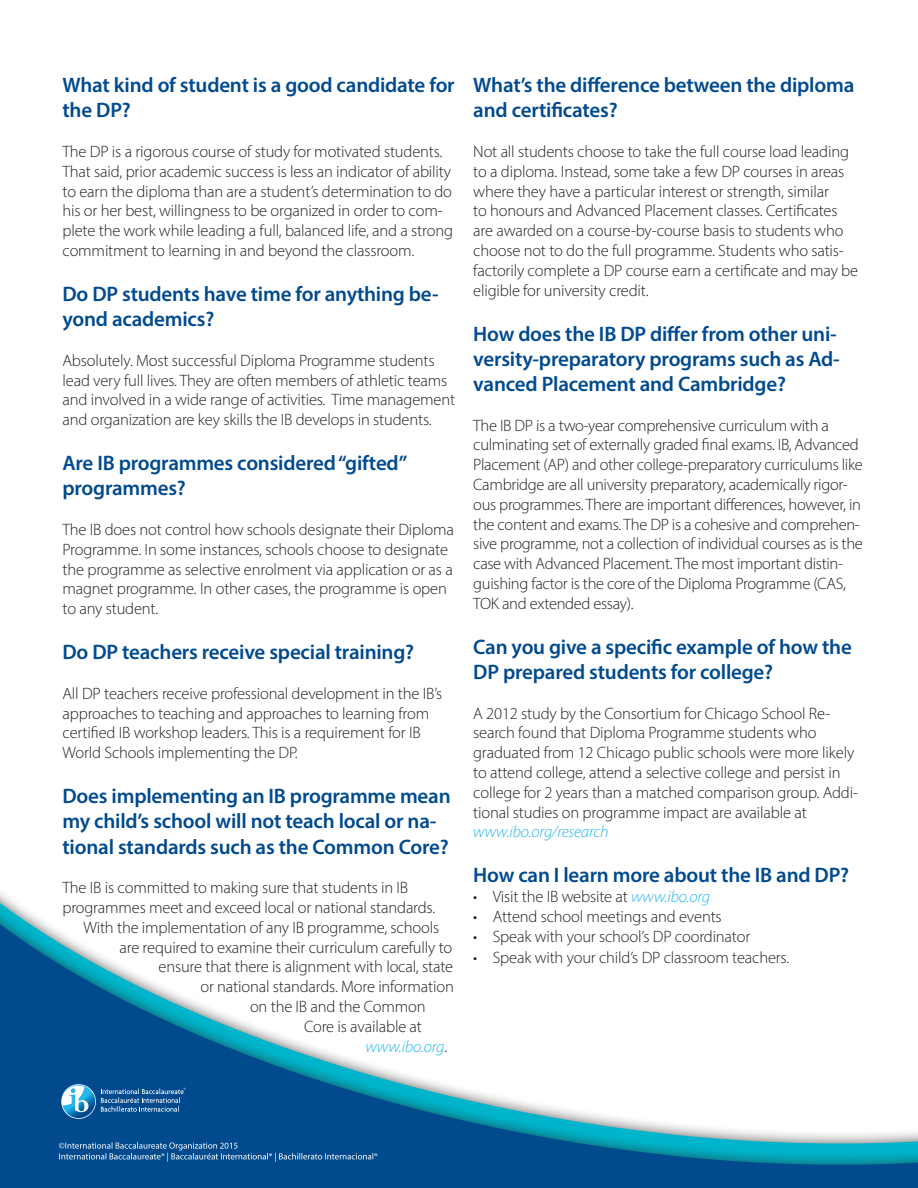
<style>
.page{position:relative;width:918px;height:1188px;background:#fff}
.page>*{position:absolute;margin:0;border:0;box-sizing:border-box;transform-origin:0 0}
.t1{font:600 21px/25.2px "Myriad Pro";letter-spacing:-.01em;color:#004a8d}
.t2{font:300 16.5px/19.8px "Myriad Pro";letter-spacing:-.01em;color:#231f20}
.t3{font:italic 300 16.5px "Myriad Pro";letter-spacing:-.01em;color:#26b6ea}
.s1{font-style:normal;color:#231f20}
.s2{font-style:italic;color:#26b6ea}
</style>
<div class="page">
<svg style="left:0;top:892px;width:918px;height:296px"></svg>
<svg style="left:59px;top:1142px;width:318px;height:20px;background:#22629c"></svg>
<svg style="left:61px;top:1084px;width:35px;height:35px"></svg>
<svg style="left:63px;top:1085px;width:32px;height:33px"></svg>
<svg style="left:101px;top:1088px;width:85px;height:24px;background:#316da2"></svg>
<p class="t1" style="left:63px;top:72px;width:394px">What kind of student is a good candidate for the DP?</p>
<p class="t2" style="left:63px;top:142px;width:392px">The DP is a rigorous course of study for motivated students.<br>That said, prior academic success is less an indicator of ability to earn the diploma than are a student’s determination to do his or her best, willingness to be organized in order to com&shy;plete the work while leading a full, balanced life, and a strong commitment to learning in and beyond the classroom.</p>
<p class="t1" style="left:63px;top:281px;width:378px">Do DP students have time for anything be&shy;yond academics?</p>
<p class="t2" style="left:63px;top:350px;width:394px">Absolutely. Most successful Diploma Programme students lead very full lives. They are often members of athletic teams and involved in a wide range of activities. Time management and organization are key skills the IB develops in students.</p>
<p class="t1" style="left:63px;top:450px;width:346px">Are IB programmes considered “gifted” programmes?</p>
<p class="t2" style="left:63px;top:520px;width:393px">The IB does not control how schools designate their Diploma Programme. In some instances, schools choose to designate the programme as selective enrolment via application or as a magnet programme. In other cases, the programme is open to any student.</p>
<p class="t1" style="left:63px;top:639px;width:353px">Do DP teachers receive special training?</p>
<p class="t2" style="left:63px;top:683px;width:381px">All DP teachers receive professional development in the IB’s approaches to teaching and approaches to learning from certified IB workshop leaders. This is a requirement for IB World Schools implementing the DP.</p>
<p class="t1" style="left:63px;top:783px;width:390px">Does implementing an IB programme mean my child’s school will not teach local or na&shy;tional standards such as the Common Core?</p>
<p class="t2" style="left:63px;top:878px;width:347px">The IB is committed to making sure that students in IB</p>
<p class="t2" style="left:63px;top:898px;width:374px">programmes meet and exceed local or national standards.</p>
<p class="t2" style="left:84px;top:917px;width:357px">With the implementation of any IB programme, schools</p>
<p class="t2" style="left:120px;top:937px;width:334px">are required to examine their curriculum carefully to</p>
<p class="t2" style="left:159px;top:957px;width:296px">ensure that there is alignment with local, state</p>
<p class="t2" style="left:201px;top:977px;width:255px">or national standards. More information</p>
<p class="t2" style="left:250px;top:997px;width:177px">on the IB and the Common</p>
<p class="t2" style="left:304px;top:1016px;width:120px">Core is available at</p>
<p class="t3" style="left:366px;top:1036px;width:83px">www.ibo.org<span class="s1">.</span></p>
<p class="t1" style="left:473px;top:72px;width:383px">What’s the difference between the diploma and certificates?</p>
<p class="t2" style="left:473px;top:142px;width:386px">Not all students choose to take the full course load leading to a diploma. Instead, some take a few DP courses in areas where they have a particular interest or strength, similar<br>to honours and Advanced Placement classes. Certificates are awarded on a course-by-course basis to students who choose not to do the full programme. Students who satis&shy;factorily complete a DP course earn a certificate and may be eligible for university credit.</p>
<p class="t1" style="left:473px;top:321px;width:368px">How does the IB DP differ from other uni&shy;versity-preparatory programs such as Ad&shy;vanced Placement and Cambridge?</p>
<p class="t2" style="left:473px;top:415px;width:391px">The IB DP is a two-year comprehensive curriculum with a culminating set of externally graded final exams. IB, Advanced Placement (AP) and other college-preparatory curriculums like Cambridge are all university preparatory, academically rigor&shy;ous programmes. There are important differences, however, in the content and exams. The DP is a cohesive and comprehen&shy;sive programme, not a collection of individual courses as is the case with Advanced Placement. The most important distin&shy;guishing factor is the core of the Diploma Programme (CAS, TOK and extended essay).</p>
<p class="t1" style="left:473px;top:634px;width:380px">Can you give a specific example of how the<br>DP prepared students for college?</p>
<p class="t2" style="left:473px;top:703px;width:386px">A 2012 study by the Consortium for Chicago School Re&shy;search found that Diploma Programme students who graduated from 12 Chicago public schools were more likely to attend college, attend a selective college and persist in college for 2 years than a matched comparison group. Addi&shy;tional studies on programme impact are available at</p>
<p class="t3" style="left:473px;top:822px;width:137px">www.ibo.org/research</p>
<p class="t1" style="left:473px;top:862px;width:377px">How can I learn more about the IB and DP?</p>
<p class="t2" style="left:473px;top:887px;width:238px">• Visit the IB website at <span class="s2">www.ibo.org</span></p>
<p class="t2" style="left:473px;top:907px;width:250px">• Attend school meetings and events</p>
<p class="t2" style="left:473px;top:926px;width:278px">• Speak with your school’s DP coordinator</p>
<p class="t2" style="left:473px;top:948px;width:317px">• Speak with your child’s DP classroom teachers.</p>
</div>
